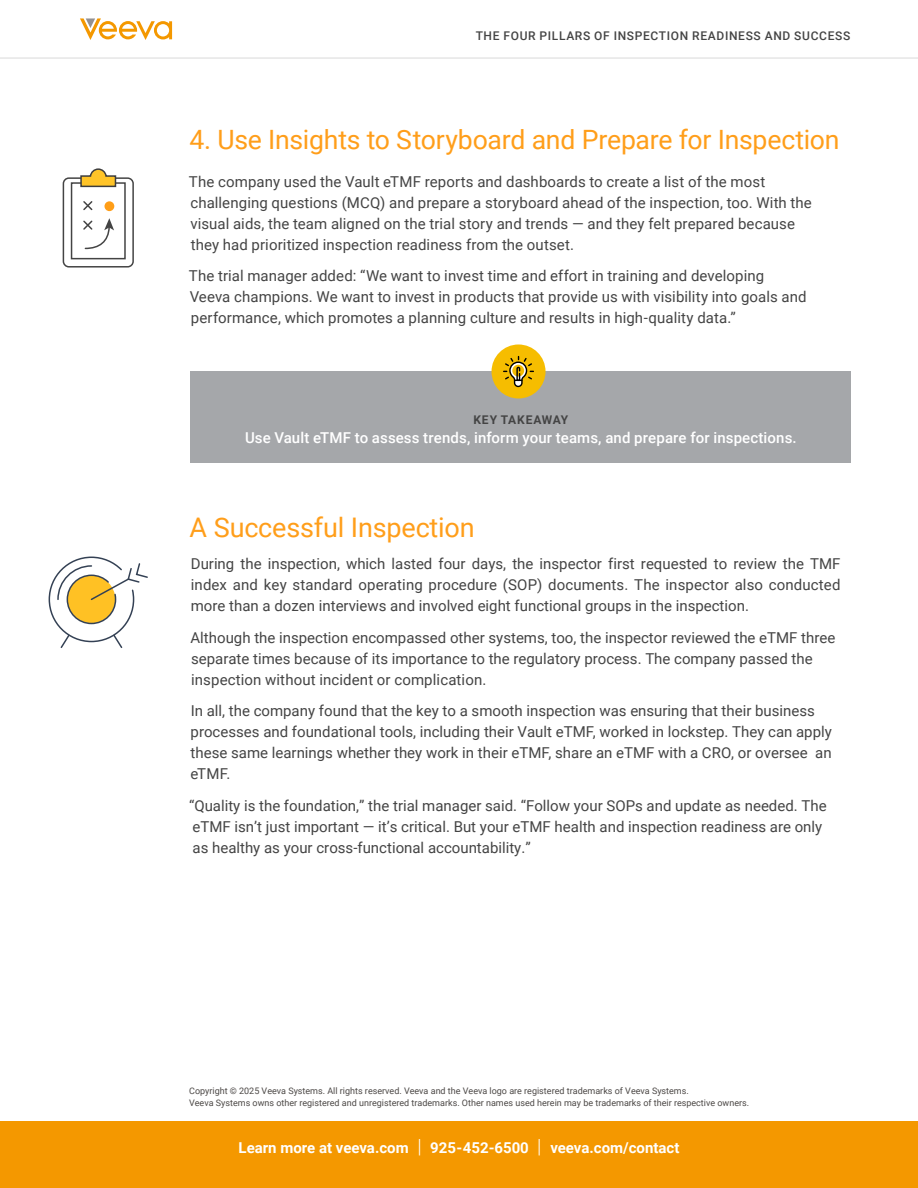
<style>
.page{position:relative;width:918px;height:1188px;background:#fff}
.page>*{position:absolute;margin:0;border:0;box-sizing:border-box;transform-origin:0 0}
.t1{font:27px "Roboto";letter-spacing:-.005em;color:#ff9e1a}
.t2{font:26.7px "Roboto";letter-spacing:-.01em;color:#ff9e1a}
.t3{font:15px/21px "Roboto";color:#444}
.t4{font:500 15px "Roboto";letter-spacing:.01em;color:#fff}
.t5{font:700 15px "Roboto";color:#fff}
.t6{font:500 12px "Roboto";letter-spacing:.055em;color:#444}
.t7{font:700 12px "Roboto";letter-spacing:.07em;color:#444}
.t8{font:9px/11.7px "Roboto";color:#4c4846}
.s1{font-weight:300;font-size:19.5px}
</style>
<div class="page">
<svg style="left:80px;top:18px;width:92px;height:22px"></svg>
<hr style="left:0;top:58px;width:918px;height:1px;background:#d9d9d9">
<div style="left:190px;top:372px;width:660px;height:91px;background:#a5a7aa"></div>
<div style="left:492px;top:344px;width:54px;height:54px;background:#f6bd00;border-radius:50%"></div>
<svg style="left:504px;top:357px;width:29px;height:31px"></svg>
<svg style="left:49px;top:557px;width:99px;height:91px"></svg>
<div style="left:63px;top:177px;width:71px;height:91px;border:2px solid #444;border-radius:5px"></div>
<svg style="left:70px;top:168px;width:56px;height:92px"></svg>
<div style="left:0;top:1121px;width:918px;height:67px;background:#f49800"></div>
<p class="t6" style="left:476px;top:27px;width:376px">THE FOUR PILLARS OF INSPECTION READINESS AND SUCCESS</p>
<h2 class="t2" style="left:189px;top:121px;width:652px">4. Use Insights to Storyboard and Prepare for Inspection</h2>
<p class="t3" style="left:189px;top:170px;width:624px">The company used the Vault eTMF reports and dashboards to create a list of the most challenging questions (MCQ) and prepare a storyboard ahead of the inspection, too. With the visual aids, the team aligned on the trial story and trends — and they felt prepared because they had prioritized inspection readiness from the outset.</p>
<p class="t3" style="left:189px;top:265px;width:619px">The trial manager added: “We want to invest time and effort in training and developing<br>Veeva champions. We want to invest in products that provide us with visibility into goals and performance, which promotes a planning culture and results in high-quality data.”</p>
<p class="t7" style="left:473px;top:411px;width:96px">KEY TAKEAWAY</p>
<p class="t4" style="left:245px;top:427px;width:553px">Use Vault eTMF to assess trends, inform your teams, and prepare for inspections.</p>
<h1 class="t1" style="left:190px;top:509px;width:287px">A Successful Inspection</h1>
<p class="t3" style="left:191px;top:553px;width:651px;text-align:justify">During the inspection, which lasted four days, the inspector first requested to review the TMF index and key standard operating procedure (SOP) documents. The inspector also conducted more than a dozen interviews and involved eight functional groups in the inspection.</p>
<p class="t3" style="left:191px;top:626px;width:646px">Although the inspection encompassed other systems, too, the inspector reviewed the eTMF three separate times because of its importance to the regulatory process. The company passed the inspection without incident or complication.</p>
<p class="t3" style="left:191px;top:700px;width:643px">In all, the company found that the key to a smooth inspection was ensuring that their business processes and foundational tools, including their Vault eTMF, worked in lockstep. They can apply these same learnings whether they work in their eTMF, share an eTMF with a CRO, or oversee an eTMF.</p>
<p class="t3" style="left:189px;top:795px;width:639px">“Quality is the foundation,” the trial manager said. “Follow your SOPs and update as needed. The eTMF isn’t just important — it’s critical. But your eTMF health and inspection readiness are only as healthy as your cross-functional accountability.”</p>
<p class="t8" style="left:189px;top:1085px;width:561px">Copyright © 2025 Veeva Systems. All rights reserved. Veeva and the Veeva logo are registered trademarks of Veeva Systems.<br>Veeva Systems owns other registered and unregistered trademarks. Other names used herein may be trademarks of their respective owners.</p>
<p class="t5" style="left:239px;top:1137px;width:442px">Learn more at veeva.com <span class="s1">|</span> 925-452-6500 <span class="s1">|</span> veeva.com/contact</p>
</div>
